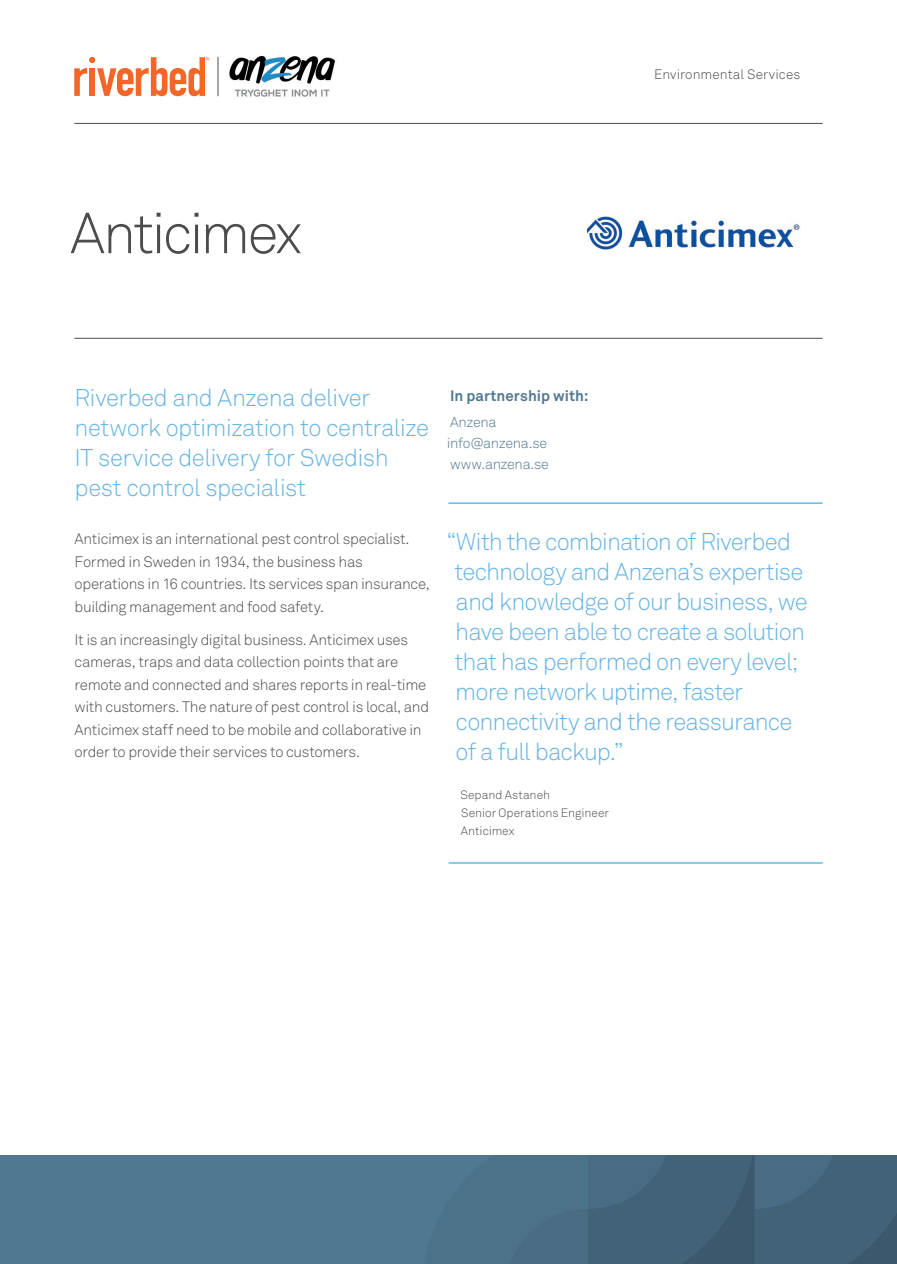
<style>
.page{position:relative;width:897px;height:1264px;background:#fff}
.page>*{position:absolute;margin:0;border:0;box-sizing:border-box;transform-origin:0 0}
.Cover_Headline{font:300 57px "Akkurat Pro";letter-spacing:-.055em;color:#4b4c4d}
.Lead-in{font:300 24px/30px "Akkurat Pro";letter-spacing:-.035em;color:#69b5e4}
.Legal{font:300 15px/22.5px "Akkurat Pro";letter-spacing:-.02em;color:#4b4c4d}
.Legal-2{font:700 15px "Akkurat Pro";letter-spacing:.005em;color:#517891}
.Legal-3{font:300 14.25px/21px "Akkurat Pro";letter-spacing:-.02em;color:#517891}
.t1{font:300 13.5px "Akkurat Pro";letter-spacing:.005em;color:#4b4c4d}
.Legal-4{font:300 12px/18px "Akkurat Pro";color:#4b4c4d}
</style>
<div class="page">
<div style="left:0;top:1156px;width:896px;height:108px;background:#517891"></div>
<svg style="left:510px;top:1156px;width:386px;height:108px"></svg>
<hr style="left:74px;top:123px;width:748px;height:1px;background:#4b4c4d">
<hr style="left:74px;top:338px;width:748px;height:1px;background:#4b4c4d">
<hr style="left:448px;top:503px;width:374px;height:1px;background:#0ca0dd">
<hr style="left:448px;top:862px;width:374px;height:1px;background:#0ca0dd">
<svg style="left:74px;top:57px;width:135px;height:39px"></svg>
<hr style="left:218px;top:57px;width:1px;height:39px;background:#4b4c4d">
<img style="left:229px;top:55px;width:106px;height:42px">
<img style="left:587px;top:216px;width:213px;height:34px">
<p class="Cover_Headline" style="left:70px;top:199px;width:233px">Anticimex</p>
<p class="t1" style="left:654px;top:66px;width:148px">Environmental Services</p>
<p class="Lead-in" style="left:75px;top:383px;width:356px">Riverbed and Anzena deliver network optimization to centralize<br>IT service delivery for Swedish pest control specialist</p>
<p class="Legal" style="left:75px;top:527px;width:357px">Anticimex is an international pest control specialist.<br>Formed in Sweden in 1934, the business has operations in 16 countries. Its services span insurance, building management and food safety.</p>
<p class="Legal" style="left:75px;top:628px;width:356px">It is an increasingly digital business. Anticimex uses cameras, traps and data collection points that are remote and connected and shares reports in real-time with customers. The nature of pest control is local, and Anticimex staff need to be mobile and collaborative in order to provide their services to customers.</p>
<p class="Legal-2" style="left:450px;top:386px;width:140px">In partnership with:</p>
<p class="Legal-3" style="left:447px;top:411px;width:104px">Anzena info@anzena.se www.anzena.se</p>
<p class="Lead-in" style="left:454px;top:526px;width:354px;text-indent:-8px">“With the combination of Riverbed technology and Anzena’s expertise and knowledge of our business, we have been able to create a solution that has performed on every level; more network uptime, faster connectivity and the reassurance of a full backup.”</p>
<p class="Legal-4" style="left:460px;top:786px;width:150px">Sepand Astaneh<br>Senior Operations Engineer<br>Anticimex</p>
</div>
